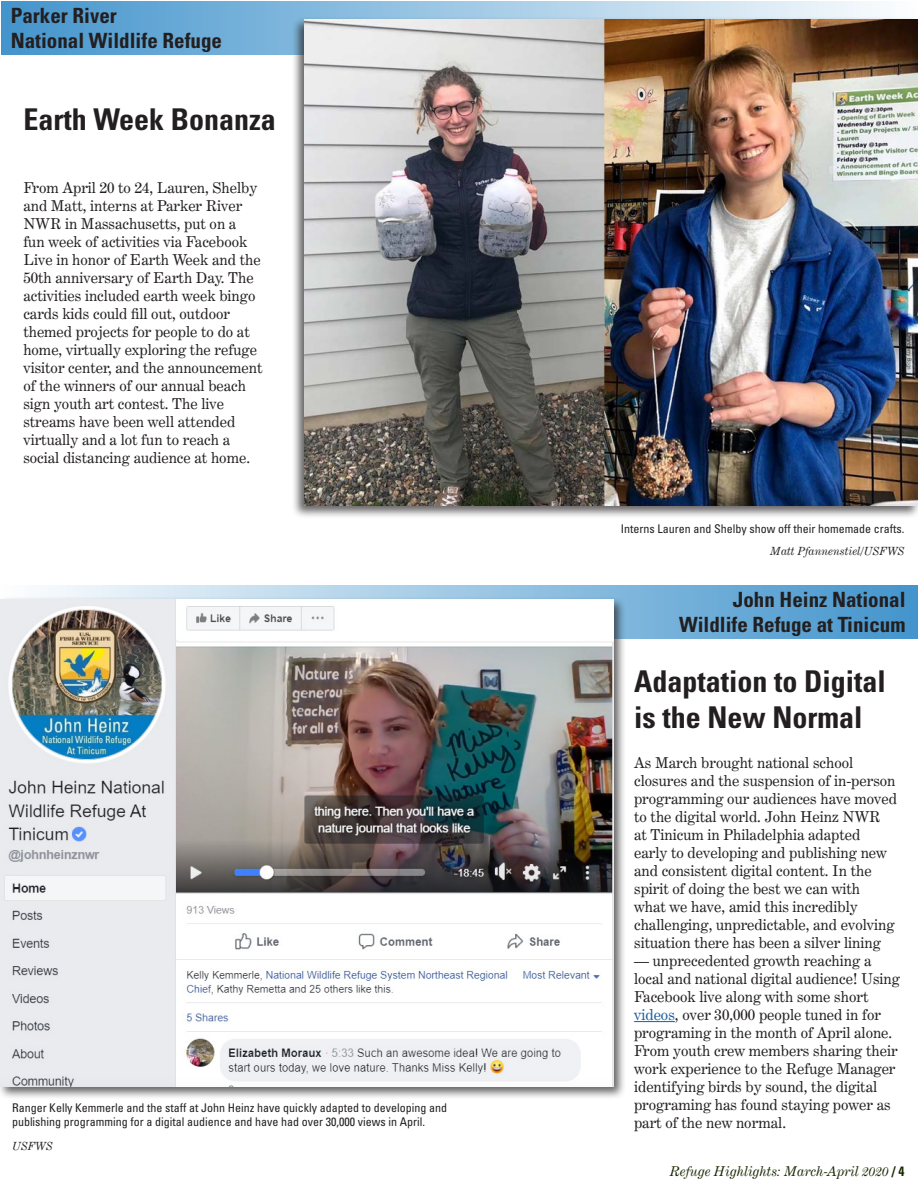
<style>
.page{position:relative;width:918px;height:1188px;background:#fff}
.page>*{position:absolute;margin:0;border:0;box-sizing:border-box;transform-origin:0 0}
.t1{font:700 condensed 30px/36px "Univers";color:#231f20}
.t2{font:700 condensed 21px "Univers";color:#231f20}
.t3{font:15px/18px "Century Expanded BT";color:#231f20}
.t4{font:italic 13.5px "Century Expanded BT";color:#172800}
.t5{font:condensed 12px/14.4px "Univers";color:#231f20}
.t6{font:italic 11.25px "Century Expanded BT";color:#231f20}
.s1{color:#175d9e}
.s2{font-family:"Univers";font-weight:700;font-style:normal;font-stretch:condensed}
</style>
<div class="page">
<div style="left:1px;top:585px;width:917px;height:54px;background:linear-gradient(to right,#fdfefe,#4394cc)"></div>
<div style="left:1px;top:1px;width:917px;height:54px;background:linear-gradient(to right,#4394cc,#fdfefe)"></div>
<div style="left:291px;top:17px;width:627px;height:502px;background:#231f20;opacity:.7"></div>
<img style="left:305px;top:20px;width:613px;height:486px">
<div style="left:0;top:596px;width:627px;height:504px;background:#231f20;opacity:.7"></div>
<img style="left:0;top:599px;width:613px;height:487px">
<hr style="left:634px;top:1021px;width:41px;height:1px;background:#175d9e">
<p class="t2" style="left:11px;top:2px;width:108px">Parker River</p>
<p class="t2" style="left:11px;top:27px;width:213px">National Wildlife Refuge</p>
<p class="t1" style="left:23px;top:101px;width:254px">Earth Week Bonanza</p>
<p class="t3" style="left:23px;top:178px;width:241px">From April 20 to 24, Lauren, Shelby and Matt, interns at Parker River NWR in Massachusetts, put on a<br>fun week of activities via Facebook Live in honor of Earth Week and the 50th anniversary of Earth Day. The activities included earth week bingo cards kids could fill out, outdoor themed projects for people to do at home, virtually exploring the refuge visitor center, and the announcement of the winners of our annual beach sign youth art contest. The live streams have been well attended virtually and a lot fun to reach a social distancing audience at home.</p>
<p class="t5" style="left:12px;top:1100px;width:437px">Ranger Kelly Kemmerle and the staff at John Heinz have quickly adapted to developing and publishing programming for a digital audience and have had over 30,000 views in April.</p>
<p class="t6" style="left:12px;top:1139px;width:42px">USFWS</p>
<p class="t5" style="left:621px;top:521px;width:285px">Interns Lauren and Shelby show off their homemade crafts.</p>
<p class="t6" style="left:770px;top:544px;width:136px">Matt Pfannenstiel/USFWS</p>
<p class="t2" style="left:733px;top:586px;width:174px">John Heinz National</p>
<p class="t2" style="left:679px;top:612px;width:228px">Wildlife Refuge at Tinicum</p>
<p class="t1" style="left:634px;top:663px;width:253px">Adaptation to Digital is the New Normal</p>
<p class="t3" style="left:634px;top:753px;width:265px">As March brought national school closures and the suspension of in-person programming our audiences have moved to the digital world. John Heinz NWR<br>at Tinicum in Philadelphia adapted early to developing and publishing new and consistent digital content. In the spirit of doing the best we can with<br>what we have, amid this incredibly challenging, unpredictable, and evolving situation there has been a silver lining</p>
<p class="t3" style="left:634px;top:951px;width:267px">— unprecedented growth reaching a local and national digital audience! Using Facebook live along with some short <span class="s1">videos</span>, over 30,000 people tuned in for programing in the month of April alone.<br>From youth crew members sharing their work experience to the Refuge Manager identifying birds by sound, the digital programing has found staying power as part of the new normal.</p>
<p class="t4" style="left:670px;top:1163px;width:236px">Refuge Highlights: March-April 2020 <span class="s2">/ 4</span></p>
</div>
